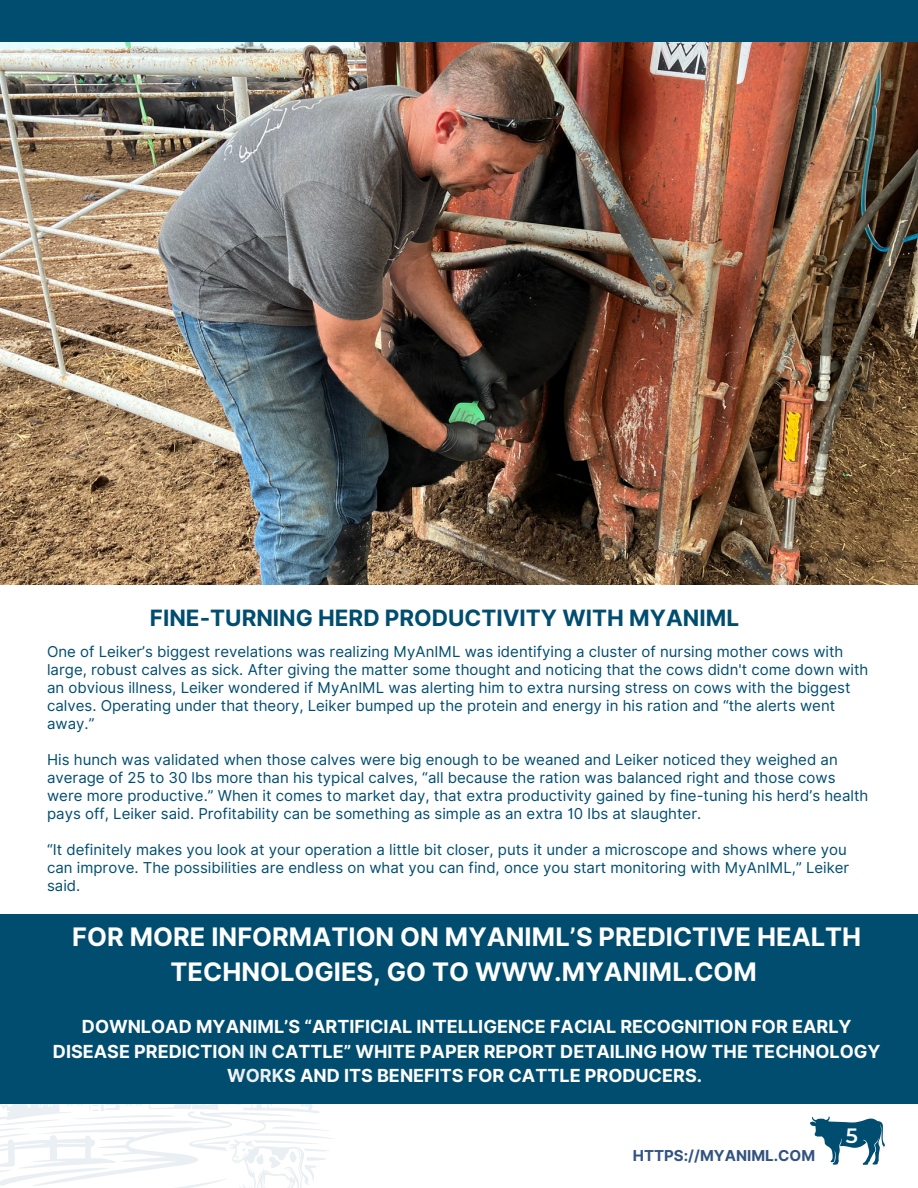
<style>
.page{position:relative;width:918px;height:1188px;background:#fff}
.page>*{position:absolute;margin:0;border:0;box-sizing:border-box;transform-origin:0 0}
.t1{font:700 25.5px/34.8px "Inter";color:#fff;text-align:center}
.t2{font:700 22.5px "Inter";color:#004d70}
.t3{font:600 20.7px "Montserrat";color:#fff}
.t4{font:700 18px/24.8px "Inter";color:#fff;text-align:center}
.t5{font:15px/18px "Inter";color:#004d70}
.t6{font:700 15px "Inter";color:#325280}
</style>
<div class="page">
<div style="left:0;top:0;width:918px;height:46px;background:#004d70"></div>
<svg style="left:810px;top:1116px;width:75px;height:49px"></svg>
<img style="left:0;top:43px;width:918px;height:542px">
<div style="left:0;top:914px;width:918px;height:189px;background:#004d70"></div>
<svg style="left:0;top:1103px;width:335px;height:85px"></svg>
<p class="t2" style="left:150px;top:604px;width:591px">FINE-TURNING HERD PRODUCTIVITY WITH MYANIML</p>
<p class="t5" style="left:47px;top:642px;width:823px">One of Leiker’s biggest revelations was realizing MyAnIML was identifying a cluster of nursing mother cows with large, robust calves as sick. After giving the matter some thought and noticing that the cows didn't come down with an obvious illness, Leiker wondered if MyAnIML was alerting him to extra nursing stress on cows with the biggest calves. Operating under that theory, Leiker bumped up the protein and energy in his ration and “the alerts went away.”</p>
<p class="t5" style="left:47px;top:750px;width:823px">His hunch was validated when those calves were big enough to be weaned and Leiker noticed they weighed an average of 25 to 30 lbs more than his typical calves, “all because the ration was balanced right and those cows were more productive.” When it comes to market day, that extra productivity gained by fine-tuning his herd’s health pays off, Leiker said. Profitability can be something as simple as an extra 10 lbs at slaughter.</p>
<p class="t5" style="left:47px;top:840px;width:804px">“It definitely makes you look at your operation a little bit closer, puts it under a microscope and shows where you can improve. The possibilities are endless on what you can find, once you start monitoring with MyAnIML,” Leiker said.</p>
<p class="t1" style="left:72px;top:920px;width:791px">FOR MORE INFORMATION ON MYANIML’S PREDICTIVE HEALTH<br>TECHNOLOGIES, GO TO WWW.MYANIML.COM</p>
<p class="t4" style="left:53px;top:1014px;width:829px">DOWNLOAD MYANIML’S “ARTIFICIAL INTELLIGENCE FACIAL RECOGNITION FOR EARLY<br>DISEASE PREDICTION IN CATTLE” WHITE PAPER REPORT DETAILING HOW THE TECHNOLOGY<br>WORKS AND ITS BENEFITS FOR CATTLE PRODUCERS.</p>
<p class="t6" style="left:633px;top:1147px;width:184px">HTTPS://MYANIML.COM</p>
<p class="t3" style="left:846px;top:1123px;width:14px">5</p>
</div>
